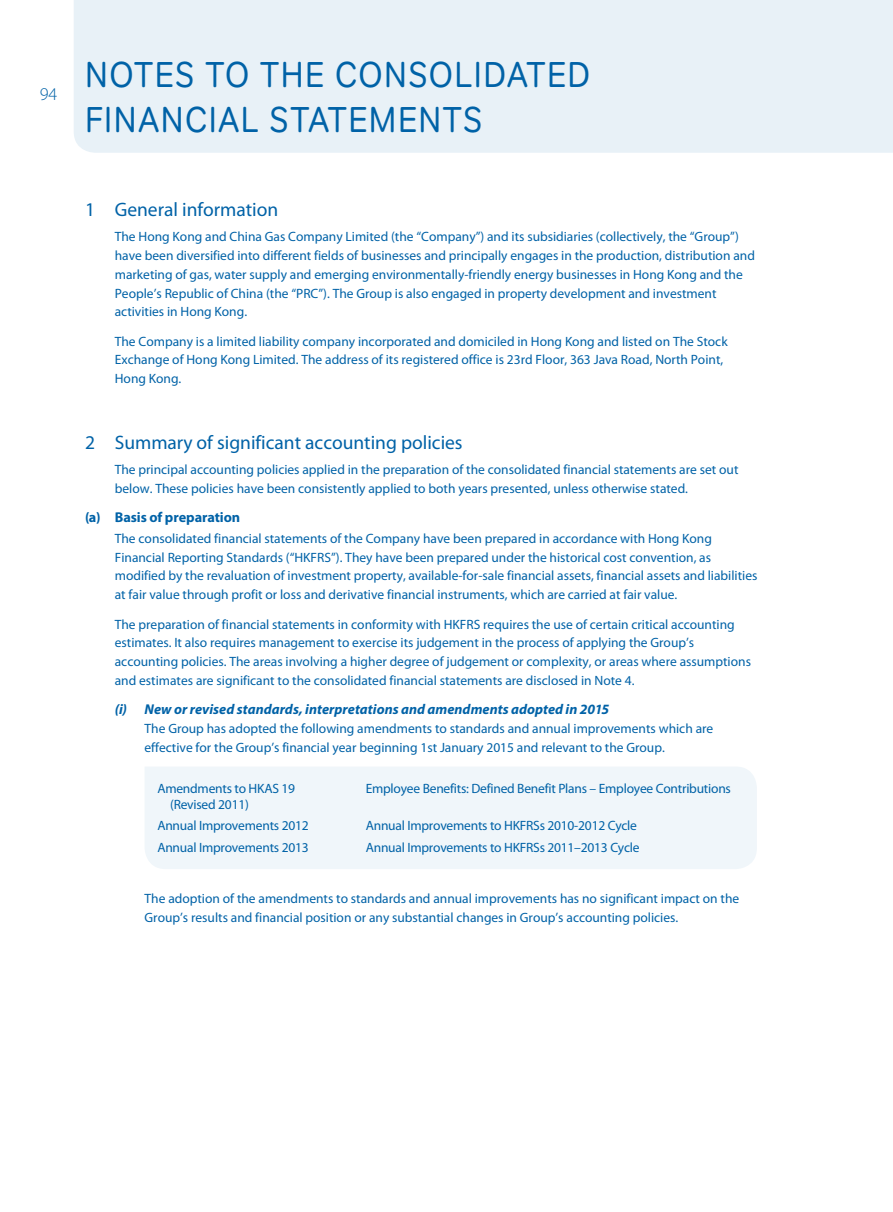
<style>
.page{position:relative;width:893px;height:1212px;background:#fff}
.page>*{position:absolute;margin:0;border:0;box-sizing:border-box;transform-origin:0 0}
._01_Heading{font:36px/45px "Tondo";letter-spacing:.045em;color:#0062a7;scale:.88 1}
.Acc-subhead-1-E{font:19.5px "Myriad Pro";color:#0062a7}
.Acc-subhead-3-E{font:italic 700 14.25px "Myriad Pro";color:#0062a7}
.Acc-subhead-2-E{font:700 14.25px "Myriad Pro";letter-spacing:-.005em;color:#0062a7}
.Acc-Body-E-indent-7{font:13.5px/18.8px "Myriad Pro";color:#0062a7}
.Acc-body-indent-14{font:13.5px/18.8px "Myriad Pro";color:#0062a7}
._05_Acc-table-A{font:13.5px/15.8px "Myriad Pro";letter-spacing:-.015em;color:#0062a7}
</style>
<div class="page">
<div style="left:74px;top:0;width:819px;height:153px;background:#e8f1f7"></div>
<div style="left:145px;top:767px;width:612px;height:102px;background:#f0f6fa"></div>
<p class="_01_Heading" style="left:85px;top:52px;width:575px;text-indent:-45px"><sub>94</sub> NOTES TO THE CONSOLIDATED<br>FINANCIAL STATEMENTS</p>
<p class="Acc-subhead-1-E" style="left:85px;top:198px;width:195px">1 General information</p>
<p class="Acc-Body-E-indent-7" style="left:115px;top:227px;width:642px">The Hong Kong and China Gas Company Limited (the “Company”) and its subsidiaries (collectively, the “Group”) have been diversified into different fields of businesses and principally engages in the production, distribution and marketing of gas, water supply and emerging environmentally-friendly energy businesses in Hong Kong and the People’s Republic of China (the “PRC”). The Group is also engaged in property development and investment activities in Hong Kong.</p>
<p class="Acc-Body-E-indent-7" style="left:115px;top:332px;width:614px">The Company is a limited liability company incorporated and domiciled in Hong Kong and listed on The Stock<br>Exchange of Hong Kong Limited. The address of its registered office is 23rd Floor, 363 Java Road, North Point,<br>Hong Kong.</p>
<p class="Acc-subhead-1-E" style="left:85px;top:430px;width:379px">2 Summary of significant accounting policies</p>
<p class="Acc-Body-E-indent-7" style="left:115px;top:460px;width:625px">The principal accounting policies applied in the preparation of the consolidated financial statements are set out below. These policies have been consistently applied to both years presented, unless otherwise stated.</p>
<p class="Acc-subhead-2-E" style="left:85px;top:508px;width:157px">(a) Basis of preparation</p>
<p class="Acc-Body-E-indent-7" style="left:115px;top:529px;width:644px">The consolidated financial statements of the Company have been prepared in accordance with Hong Kong Financial Reporting Standards (“HKFRS”). They have been prepared under the historical cost convention, as modified by the revaluation of investment property, available-for-sale financial assets, financial assets and liabilities at fair value through profit or loss and derivative financial instruments, which are carried at fair value.</p>
<p class="Acc-Body-E-indent-7" style="left:115px;top:614px;width:638px">The preparation of financial statements in conformity with HKFRS requires the use of certain critical accounting estimates. It also requires management to exercise its judgement in the process of applying the Group’s accounting policies. The areas involving a higher degree of judgement or complexity, or areas where assumptions and estimates are significant to the consolidated financial statements are disclosed in Note 4.</p>
<p class="Acc-subhead-3-E" style="left:115px;top:700px;width:496px">(i) New or revised standards, interpretations and amendments adopted in 2015</p>
<p class="Acc-body-indent-14" style="left:145px;top:719px;width:570px">The Group has adopted the following amendments to standards and annual improvements which are effective for the Group’s financial year beginning 1st January 2015 and relevant to the Group.</p>
<p class="_05_Acc-table-A" style="left:170px;top:780px;width:126px;text-indent:-13px">Amendments to HKAS 19 (Revised 2011)</p>
<p class="_05_Acc-table-A" style="left:366px;top:780px;width:367px">Employee Benefits: Defined Benefit Plans – Employee Contributions</p>
<p class="_05_Acc-table-A" style="left:157px;top:818px;width:153px">Annual Improvements 2012</p>
<p class="_05_Acc-table-A" style="left:366px;top:818px;width:273px">Annual Improvements to HKFRSs 2010-2012 Cycle</p>
<p class="_05_Acc-table-A" style="left:157px;top:839px;width:153px">Annual Improvements 2013</p>
<p class="_05_Acc-table-A" style="left:366px;top:839px;width:275px">Annual Improvements to HKFRSs 2011–2013 Cycle</p>
<p class="Acc-body-indent-14" style="left:145px;top:889px;width:596px">The adoption of the amendments to standards and annual improvements has no significant impact on the<br>Group’s results and financial position or any substantial changes in Group’s accounting policies.</p>
</div>
